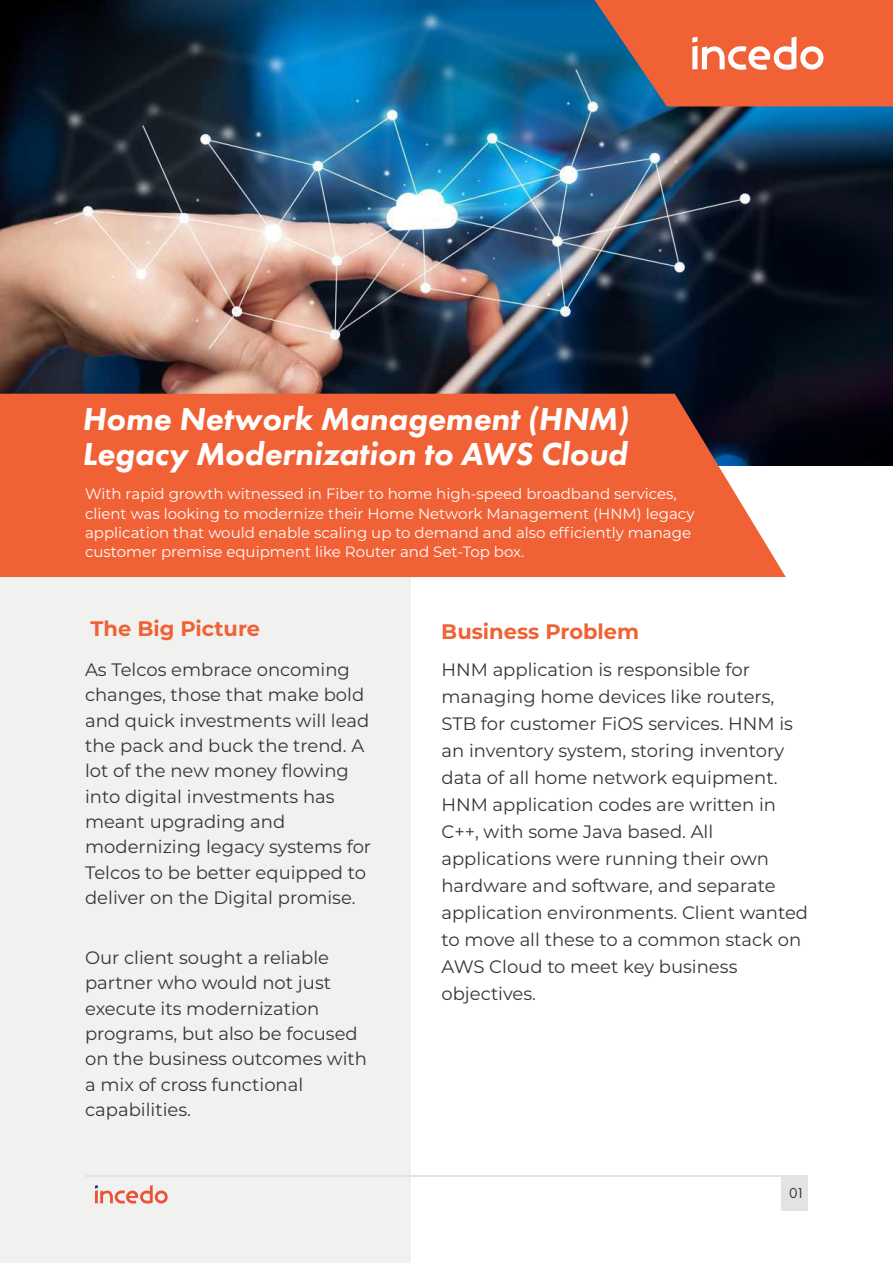
<style>
.page{position:relative;width:893px;height:1263px;background:#fff}
.page>*{position:absolute;margin:0;border:0;box-sizing:border-box;transform-origin:0 0}
.t1{font:italic 800 33px/35.5px "Futura PT";color:#fefefe}
.t2{font:700 21px "Montserrat";color:#f16136}
.t3{font:18px/25.3px "Montserrat";color:#373435}
.t4{font:15px/19.2px "Montserrat";color:#fefefe}
.t5{font:15px "Futura PT";color:#373435}
</style>
<div class="page">
<div style="left:0;top:506px;width:411px;height:757px;background:#f1f1f0"></div>
<img style="left:0;top:0;width:778px;height:394px">
<img style="left:778px;top:106px;width:115px;height:359px">
<svg style="left:0;top:394px;width:786px;height:183px;background:#e6613a"></svg>
<hr style="left:85px;top:1176px;width:722px;height:1px;background:#e3e3e3">
<div style="left:781px;top:1176px;width:26px;height:34px;background:#e3e3e3"></div>
<svg style="left:594px;top:0;width:299px;height:106px;background:#d4694b"></svg>
<svg style="left:95px;top:1185px;width:73px;height:18px"></svg>
<h1 class="t1" style="left:82px;top:403px;width:548px">Home Network Management (HNM)<br>Legacy Modernization to AWS Cloud</h1>
<p class="t4" style="left:85px;top:484px;width:611px">With rapid growth witnessed in Fiber to home high-speed broadband services, client was looking to modernize their Home Network Management (HNM) legacy application that would enable scaling up to demand and also efficiently manage customer premise equipment like Router and Set-Top box.</p>
<p class="t2" style="left:91px;top:616px;width:171px">The Big Picture</p>
<p class="t2" style="left:441px;top:618px;width:199px">Business Problem</p>
<p class="t3" style="left:441px;top:656px;width:368px;line-height:27px">HNM application is responsible for managing home devices like routers, STB for customer FiOS services. HNM is an inventory system, storing inventory data of all home network equipment.<br>HNM application codes are written in C++, with some Java based. All applications were running their own hardware and software, and separate application environments. Client wanted to move all these to a common stack on AWS Cloud to meet key business objectives.</p>
<p class="t3" style="left:85px;top:657px;width:288px">As Telcos embrace oncoming changes, those that make bold and quick investments will lead the pack and buck the trend. A lot of the new money flowing into digital investments has meant upgrading and modernizing legacy systems for<br>Telcos to be better equipped to deliver on the Digital promise.</p>
<p class="t3" style="left:85px;top:945px;width:283px">Our client sought a reliable partner who would not just execute its modernization programs, but also be focused on the business outcomes with a mix of cross functional capabilities.</p>
<p class="t5" style="left:789px;top:1186px;width:17px">01</p>
</div>
